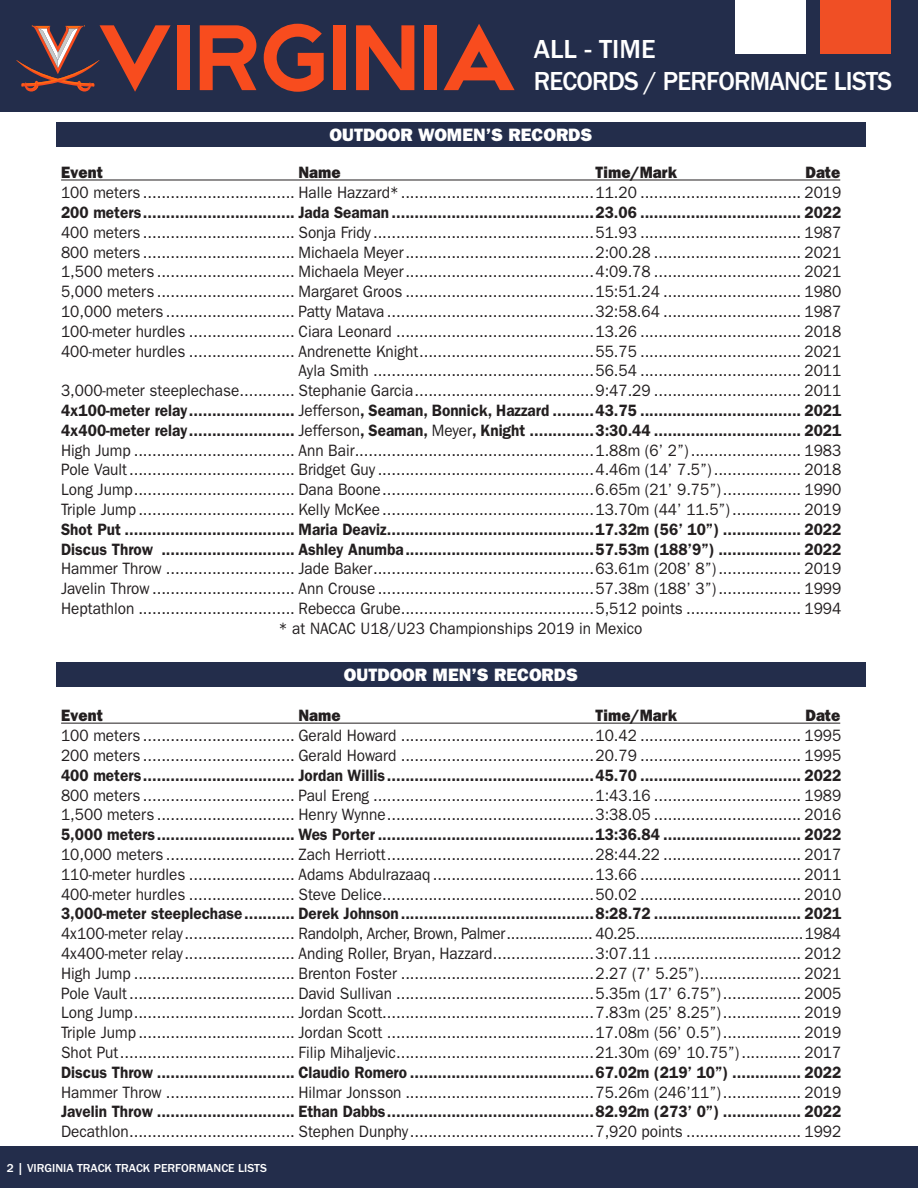
<style>
.page{position:relative;width:918px;height:1188px;background:#fff}
.page>*{position:absolute;margin:0;border:0;box-sizing:border-box;transform-origin:0 0}
.t1{font:500 27px/32.4px "ITC Franklin Gothic Std";letter-spacing:-.03em;color:#fff}
.t2{font:18px "ITC Franklin Gothic Std Hvy";color:#fff}
.t3{font:16.5px "ITC Franklin Gothic Std";color:#231f20;scale:.93 1}
.t4{font:600 16.5px "ITC Franklin Gothic Std";color:#231f20;scale:.93 1}
.t5{font:16.5px "ITC Franklin Gothic Std";letter-spacing:-.02em;color:#231f20;scale:.93 1}
.t6{font:16.5px "ITC Franklin Gothic Std Hvy";color:#231f20;scale:.93 1}
.t7{font:500 12px "ITC Franklin Gothic Std";color:#fff}
.s1{font-weight:400}
</style>
<div class="page">
<div style="left:0;top:0;width:918px;height:112px;background:#232d4b"></div>
<div style="left:424px;top:25px;width:13px;height:65px;background:#f84c1e"></div>
<div style="left:333px;top:25px;width:13px;height:65px;background:#f84c1e"></div>
<div style="left:177px;top:25px;width:13px;height:65px;background:#f84c1e"></div>
<svg style="left:444px;top:24px;width:71px;height:66px"></svg>
<svg style="left:200px;top:25px;width:56px;height:65px"></svg>
<svg style="left:356px;top:25px;width:58px;height:65px"></svg>
<svg style="left:264px;top:24px;width:60px;height:68px"></svg>
<div style="left:0;top:1146px;width:918px;height:42px;background:#232d4b"></div>
<div style="left:736px;top:0;width:70px;height:53px;background:#fff"></div>
<div style="left:821px;top:0;width:70px;height:53px;background:#f04f25"></div>
<svg style="left:16px;top:25px;width:155px;height:67px"></svg>
<hr style="left:61px;top:180px;width:779px;height:1px;background:#231f20">
<hr style="left:61px;top:723px;width:779px;height:1px;background:#231f20">
<div style="left:56px;top:122px;width:810px;height:25px;background:#232d4b"></div>
<div style="left:56px;top:662px;width:810px;height:25px;background:#232d4b"></div>
<h1 class="t1" style="left:534px;top:33px;width:360px">ALL - TIME<br>RECORDS / PERFORMANCE LISTS</h1>
<p class="t2" style="left:330px;top:124px;width:264px">OUTDOOR WOMEN’S RECORDS</p>
<p class="t6" style="left:61px;top:163px;width:46px">Event</p>
<p class="t6" style="left:298px;top:163px;width:47px">Name</p>
<p class="t6" style="left:595px;top:163px;width:89px">Time/Mark</p>
<p class="t6" style="left:806px;top:163px;width:39px">Date</p>
<p class="t3" style="left:61px;top:183px;width:840px">100 meters ................................. Halle Hazzard*..........................................11.20 ................................... 2019</p>
<p class="t4" style="left:61px;top:203px;width:840px">200 meters................................. Jada Seaman ............................................23.06 ................................... 2022</p>
<p class="t3" style="left:61px;top:223px;width:840px">400 meters ................................. Sonja Fridy ................................................51.93 ................................... 1987</p>
<p class="t3" style="left:61px;top:242px;width:840px">800 meters ................................. Michaela Meyer.........................................2:00.28 ................................ 2021</p>
<p class="t3" style="left:61px;top:262px;width:840px">1,500 meters .............................. Michaela Meyer.........................................4:09.78 ................................ 2021</p>
<p class="t3" style="left:61px;top:282px;width:840px">5,000 meters .............................. Margaret Groos .........................................15:51.24 .............................. 1980</p>
<p class="t3" style="left:61px;top:302px;width:840px">10,000 meters ............................ Patty Matava .............................................32:58.64 .............................. 1987</p>
<p class="t3" style="left:61px;top:322px;width:840px">100-meter hurdles ....................... Ciara Leonard ...........................................13.26 ................................... 2018</p>
<p class="t3" style="left:61px;top:341px;width:840px">400-meter hurdles ....................... Andrenette Knight......................................55.75 ................................... 2021</p>
<p class="t3" style="left:298px;top:361px;width:585px">Ayla Smith ................................................56.54 ................................... 2011</p>
<p class="t3" style="left:61px;top:381px;width:840px">3,000-meter steeplechase............ Stephanie Garcia.......................................9:47.29 ................................ 2011</p>
<p class="t4" style="left:61px;top:401px;width:840px">4x100-meter relay....................... <span class="s1">Jefferson</span>, Seaman, Bonnick, Hazzard .........43.75 ................................... 2021</p>
<p class="t4" style="left:61px;top:420px;width:840px">4x400-meter relay....................... <span class="s1">Jefferson</span>, Seaman, <span class="s1">Meyer</span>, Knight ..............3:30.44 ................................ 2021</p>
<p class="t3" style="left:61px;top:440px;width:840px">High Jump ................................... Ann Bair....................................................1.88m (6’ 2”)........................ 1983</p>
<p class="t3" style="left:61px;top:460px;width:840px">Pole Vault.................................... Bridget Guy ...............................................4.46m (14’ 7.5”)................... 2018</p>
<p class="t3" style="left:61px;top:480px;width:840px">Long Jump................................... Dana Boone..............................................6.65m (21’ 9.75”)................. 1990</p>
<p class="t3" style="left:61px;top:500px;width:840px">Triple Jump .................................. Kelly McKee ..............................................13.70m (44’ 11.5”)............... 2019</p>
<p class="t4" style="left:61px;top:519px;width:840px">Shot Put ..................................... Maria Deaviz.............................................17.32m (56’ 10”) ................. 2022</p>
<p class="t4" style="left:61px;top:539px;width:840px">Discus Throw ............................. Ashley Anumba.........................................57.53m (188’9”) .................. 2022</p>
<p class="t3" style="left:61px;top:559px;width:840px">Hammer Throw ............................ Jade Baker................................................63.61m (208’ 8”).................. 2019</p>
<p class="t3" style="left:61px;top:579px;width:840px">Javelin Throw ............................... Ann Crouse ...............................................57.38m (188’ 3”).................. 1999</p>
<p class="t3" style="left:61px;top:599px;width:840px">Heptathlon .................................. Rebecca Grube..........................................5,512 points ......................... 1994</p>
<p class="t3" style="left:278px;top:619px;width:393px">* at NACAC U18/U23 Championships 2019 in Mexico</p>
<p class="t2" style="left:344px;top:664px;width:235px">OUTDOOR MEN’S RECORDS</p>
<p class="t6" style="left:61px;top:706px;width:46px">Event</p>
<p class="t6" style="left:298px;top:706px;width:47px">Name</p>
<p class="t6" style="left:595px;top:706px;width:89px">Time/Mark</p>
<p class="t6" style="left:806px;top:706px;width:39px">Date</p>
<p class="t3" style="left:61px;top:726px;width:840px">100 meters ................................. Gerald Howard ..........................................10.42 ................................... 1995</p>
<p class="t3" style="left:61px;top:746px;width:840px">200 meters ................................. Gerald Howard ..........................................20.79 ................................... 1995</p>
<p class="t4" style="left:61px;top:765px;width:840px">400 meters................................. Jordan Willis.............................................45.70 ................................... 2022</p>
<p class="t3" style="left:61px;top:786px;width:840px">800 meters ................................. Paul Ereng ................................................1:43.16 ................................ 1989</p>
<p class="t3" style="left:61px;top:805px;width:840px">1,500 meters .............................. Henry Wynne.............................................3:38.05 ................................ 2016</p>
<p class="t4" style="left:61px;top:825px;width:840px">5,000 meters.............................. Wes Porter ...............................................13:36.84 .............................. 2022</p>
<p class="t3" style="left:61px;top:845px;width:840px">10,000 meters ............................ Zach Herriott.............................................28:44.22 .............................. 2017</p>
<p class="t3" style="left:61px;top:865px;width:840px">110-meter hurdles ....................... Adams Abdulrazaaq ...................................13.66 ................................... 2011</p>
<p class="t3" style="left:61px;top:885px;width:840px">400-meter hurdles ....................... Steve Delice..............................................50.02 ................................... 2010</p>
<p class="t4" style="left:61px;top:904px;width:840px">3,000-meter steeplechase........... Derek Johnson..........................................8:28.72 ................................ 2021</p>
<p class="t5" style="left:61px;top:924px;width:840px">4x100-meter relay........................ Randolph, Archer, Brown, Palmer.................... 40.25.......................................1984</p>
<p class="t3" style="left:61px;top:944px;width:840px">4x400-meter relay........................ Anding Roller, Bryan, Hazzard......................3:07.11 ................................ 2012</p>
<p class="t3" style="left:61px;top:964px;width:840px">High Jump ................................... Brenton Foster ..........................................2.27 (7’ 5.25”)...................... 2021</p>
<p class="t3" style="left:61px;top:984px;width:840px">Pole Vault.................................... David Sullivan ...........................................5.35m (17’ 6.75”)................. 2005</p>
<p class="t3" style="left:61px;top:1003px;width:840px">Long Jump................................... Jordan Scott..............................................7.83m (25’ 8.25”)................. 2019</p>
<p class="t3" style="left:61px;top:1023px;width:840px">Triple Jump .................................. Jordan Scott .............................................17.08m (56’ 0.5”)................. 2019</p>
<p class="t3" style="left:61px;top:1043px;width:840px">Shot Put...................................... Filip Mihaljevic...........................................21.30m (69’ 10.75”)............. 2017</p>
<p class="t4" style="left:61px;top:1062px;width:840px">Discus Throw .............................. Claudio Romero ........................................67.02m (219’ 10”) ............... 2022</p>
<p class="t3" style="left:61px;top:1083px;width:840px">Hammer Throw ............................ Hilmar Jonsson .........................................75.26m (246’11”)................. 2019</p>
<p class="t4" style="left:61px;top:1102px;width:840px">Javelin Throw .............................. Ethan Dabbs.............................................82.92m (273’ 0”) ................. 2022</p>
<p class="t3" style="left:61px;top:1122px;width:840px">Decathlon.................................... Stephen Dunphy........................................7,920 points ......................... 1992</p>
<p class="t7" style="left:7px;top:1161px;width:261px">2 | VIRGINIA TRACK TRACK PERFORMANCE LISTS</p>
</div>
